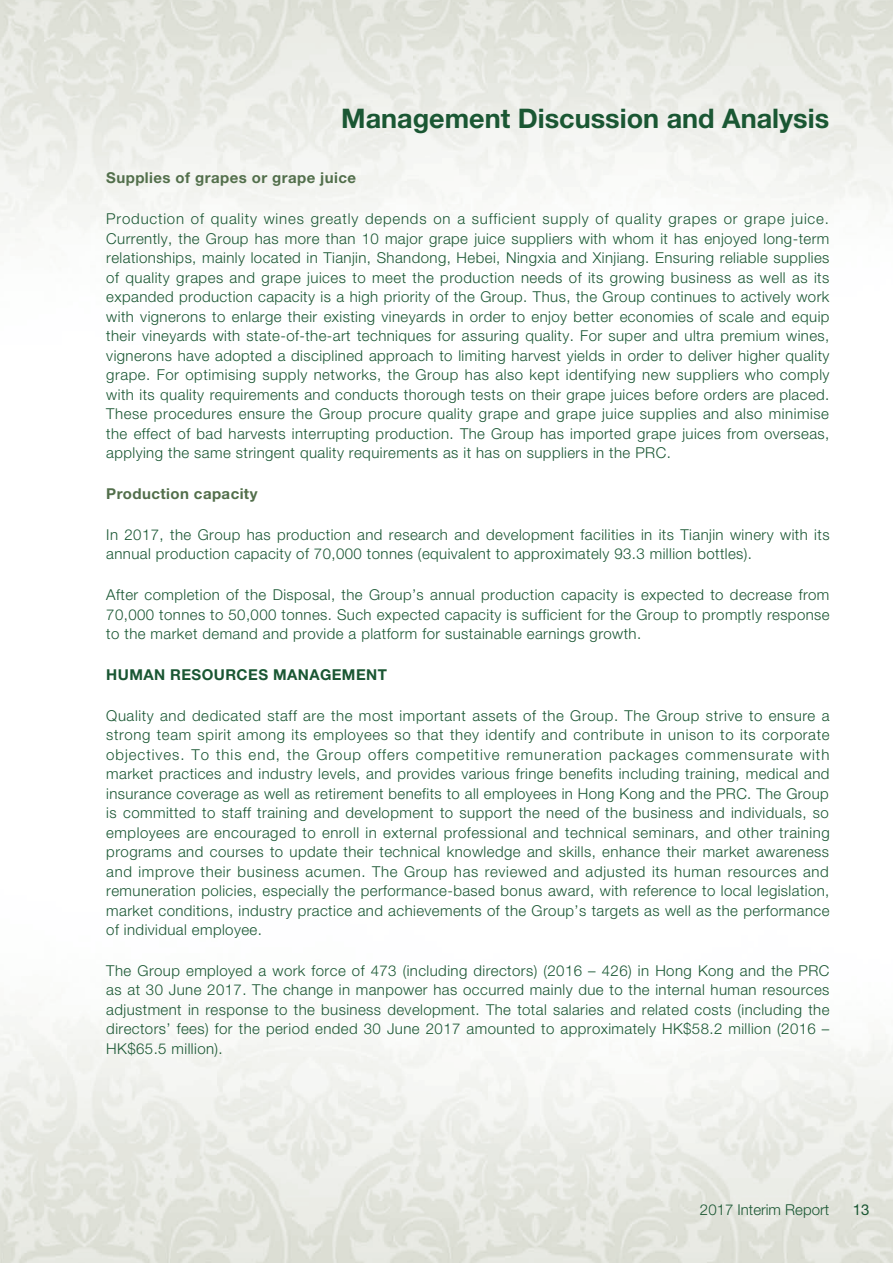
<style>
.page{position:relative;width:893px;height:1263px;background:#fff}
.page>*{position:absolute;margin:0;border:0;box-sizing:border-box;transform-origin:0 0}
.t1{font:700 27px "Helvetica Neue LT Std";color:#1a5733}
._00_Body_text{font:300 15px/19.5px "Helvetica Neue LT Std";letter-spacing:.03em;color:#1a5733;text-align:justify}
._02_Heading_2{font:700 15px "Helvetica Neue LT Std";letter-spacing:.03em;color:#526f4b}
._01_Heading_1{font:700 15px "Helvetica Neue LT Std";letter-spacing:.03em;color:#1a5733}
._00_Body_text-2{font:300 15px "Helvetica Neue LT Std";color:#1a5733}
.t2{font:15px "Helvetica Neue LT Std";color:#1a5733}
</style>
<div class="page">
<h1 class="t1" style="left:341px;top:101px;width:489px">Management Discussion and Analysis</h1>
<p class="_02_Heading_2" style="left:106px;top:169px;width:251px">Supplies of grapes or grape juice</p>
<p class="_00_Body_text" style="left:106px;top:209px;width:725px">Production of quality wines greatly depends on a sufficient supply of quality grapes or grape juice.<br>Currently, the Group has more than 10 major grape juice suppliers with whom it has enjoyed long-term relationships, mainly located in Tianjin, Shandong, Hebei, Ningxia and Xinjiang. Ensuring reliable supplies of quality grapes and grape juices to meet the production needs of its growing business as well as its expanded production capacity is a high priority of the Group. Thus, the Group continues to actively work with vignerons to enlarge their existing vineyards in order to enjoy better economies of scale and equip their vineyards with state-of-the-art techniques for assuring quality. For super and ultra premium wines, vignerons have adopted a disciplined approach to limiting harvest yields in order to deliver higher quality grape. For optimising supply networks, the Group has also kept identifying new suppliers who comply with its quality requirements and conducts thorough tests on their grape juices before orders are placed.<br>These procedures ensure the Group procure quality grape and grape juice supplies and also minimise the effect of bad harvests interrupting production. The Group has imported grape juices from overseas, applying the same stringent quality requirements as it has on suppliers in the PRC.</p>
<p class="_02_Heading_2" style="left:106px;top:484px;width:153px">Production capacity</p>
<p class="_00_Body_text" style="left:106px;top:524px;width:725px">In 2017, the Group has production and research and development facilities in its Tianjin winery with its annual production capacity of 70,000 tonnes (equivalent to approximately 93.3 million bottles).</p>
<p class="_00_Body_text" style="left:106px;top:585px;width:725px">After completion of the Disposal, the Group’s annual production capacity is expected to decrease from 70,000 tonnes to 50,000 tonnes. Such expected capacity is sufficient for the Group to promptly response to the market demand and provide a platform for sustainable earnings growth.</p>
<p class="_01_Heading_1" style="left:106px;top:665px;width:282px">HUMAN RESOURCES MANAGEMENT</p>
<p class="_00_Body_text" style="left:106px;top:705px;width:725px">Quality and dedicated staff are the most important assets of the Group. The Group strive to ensure a strong team spirit among its employees so that they identify and contribute in unison to its corporate objectives. To this end, the Group offers competitive remuneration packages commensurate with market practices and industry levels, and provides various fringe benefits including training, medical and insurance coverage as well as retirement benefits to all employees in Hong Kong and the PRC. The Group is committed to staff training and development to support the need of the business and individuals, so employees are encouraged to enroll in external professional and technical seminars, and other training programs and courses to update their technical knowledge and skills, enhance their market awareness and improve their business acumen. The Group has reviewed and adjusted its human resources and remuneration policies, especially the performance-based bonus award, with reference to local legislation, market conditions, industry practice and achievements of the Group’s targets as well as the performance of individual employee.</p>
<p class="_00_Body_text" style="left:106px;top:960px;width:725px">The Group employed a work force of 473 (including directors) (2016 – 426) in Hong Kong and the PRC as at 30 June 2017. The change in manpower has occurred mainly due to the internal human resources adjustment in response to the business development. The total salaries and related costs (including the directors’ fees) for the period ended 30 June 2017 amounted to approximately HK$58.2 million (2016 – HK$65.5 million).</p>
<p class="_00_Body_text-2" style="left:700px;top:1201px;width:131px">2017 Interim Report</p>
<p class="t2" style="left:853px;top:1200px;width:18px">13</p>
</div>
